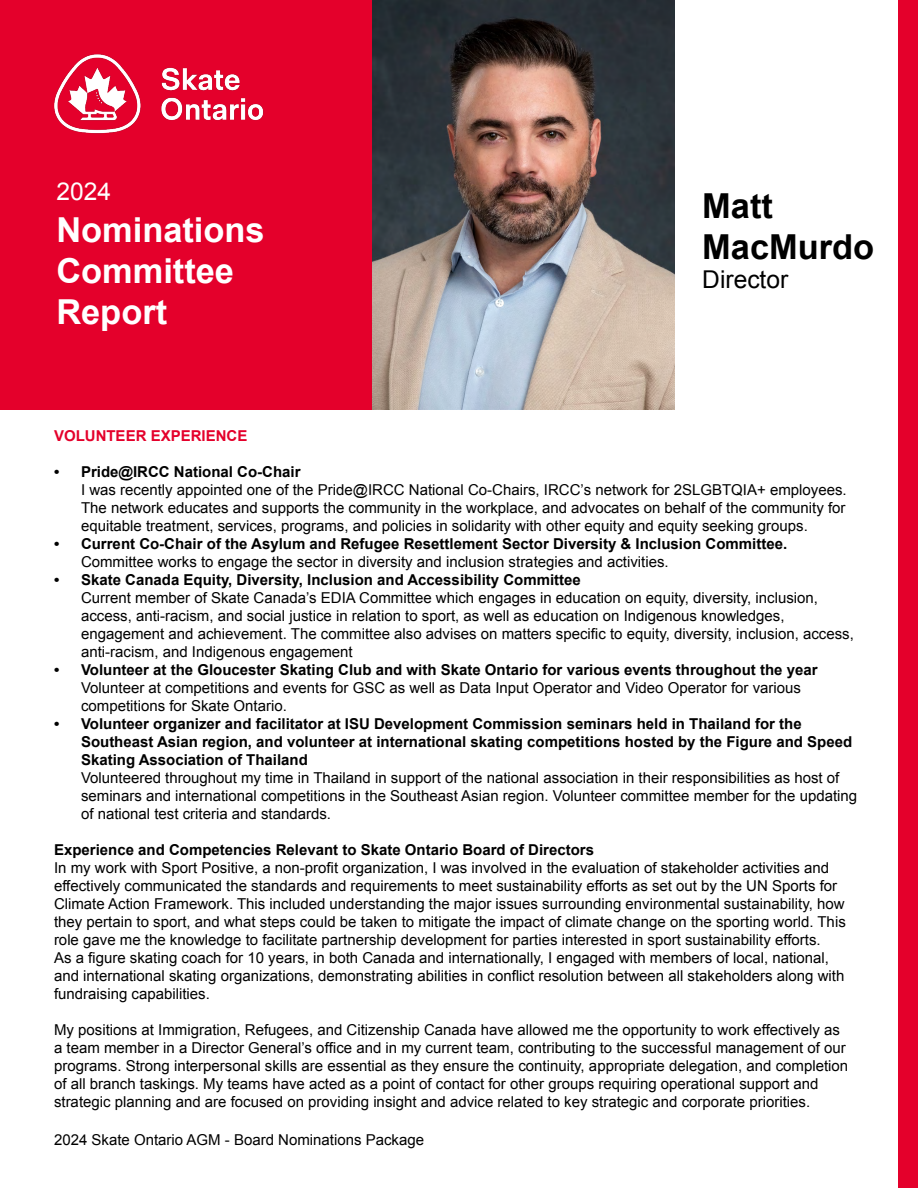
<style>
.page{position:relative;width:918px;height:1188px;background:#fff}
.page>*{position:absolute;margin:0;border:0;box-sizing:border-box;transform-origin:0 0}
.t1{font:700 34.35px "Arial";color:#fff}
.t2{font:700 34.35px "Arial";color:#000}
.t3{font:24.6px "Arial";color:#000}
.t4{font:24.6px "Arial";color:#fff}
.t5{font:15px/18px "Arial";color:#000}
.t6{font:700 15px/18px "Arial";color:#000}
.t7{font:700 15px "Arial";color:#e4002b}
</style>
<div class="page">
<div style="left:899px;top:0;width:19px;height:1188px;background:#e4002b"></div>
<img style="left:371px;top:0;width:304px;height:410px">
<div style="left:0;top:0;width:371px;height:410px;background:#e4002b"></div>
<img style="left:54px;top:54px;width:210px;height:80px">
<p class="t4" style="left:56px;top:176px;width:56px">2024</p>
<p class="t1" style="left:56px;top:207px;width:210px">Nominations</p>
<p class="t1" style="left:56px;top:248px;width:179px">Committee</p>
<p class="t1" style="left:56px;top:290px;width:112px">Report</p>
<p class="t2" style="left:702px;top:183px;width:72px">Matt</p>
<p class="t2" style="left:702px;top:224px;width:174px">MacMurdo</p>
<p class="t3" style="left:702px;top:264px;width:88px">Director</p>
<p class="t7" style="left:54px;top:426px;width:195px">VOLUNTEER EXPERIENCE</p>
<p class="t6" style="left:54px;top:463px;width:248px">• Pride@IRCC National Co-Chair</p>
<p class="t5" style="left:81px;top:481px;width:767px;text-align:justify">I was recently appointed one of the Pride@IRCC National Co-Chairs, IRCC’s network for 2SLGBTQIA+ employees.<br>The network educates and supports the community in the workplace, and advocates on behalf of the community for equitable treatment, services, programs, and policies in solidarity with other equity and equity seeking groups.</p>
<p class="t6" style="left:54px;top:535px;width:735px">• Current Co-Chair of the Asylum and Refugee Resettlement Sector Diversity &amp; Inclusion Committee.</p>
<p class="t5" style="left:81px;top:553px;width:589px">Committee works to engage the sector in diversity and inclusion strategies and activities.</p>
<p class="t6" style="left:54px;top:571px;width:528px">• Skate Canada Equity, Diversity, Inclusion and Accessibility Committee</p>
<p class="t5" style="left:81px;top:589px;width:774px">Current member of Skate Canada’s EDIA Committee which engages in education on equity, diversity, inclusion, access, anti-racism, and social justice in relation to sport, as well as education on Indigenous knowledges, engagement and achievement. The committee also advises on matters specific to equity, diversity, inclusion, access, anti-racism, and Indigenous engagement</p>
<p class="t6" style="left:54px;top:661px;width:765px">• Volunteer at the Gloucester Skating Club and with Skate Ontario for various events throughout the year</p>
<p class="t5" style="left:81px;top:679px;width:722px">Volunteer at competitions and events for GSC as well as Data Input Operator and Video Operator for various competitions for Skate Ontario.</p>
<p class="t6" style="left:81px;top:715px;width:773px;text-indent:-27px">• Volunteer organizer and facilitator at ISU Development Commission seminars held in Thailand for the<br>Southeast Asian region, and volunteer at international skating competitions hosted by the Figure and Speed<br>Skating Association of Thailand</p>
<p class="t5" style="left:81px;top:769px;width:778px">Volunteered throughout my time in Thailand in support of the national association in their responsibilities as host of seminars and international competitions in the Southeast Asian region. Volunteer committee member for the updating of national test criteria and standards.</p>
<p class="t6" style="left:54px;top:841px;width:542px">Experience and Competencies Relevant to Skate Ontario Board of Directors</p>
<p class="t5" style="left:54px;top:859px;width:793px">In my work with Sport Positive, a non-profit organization, I was involved in the evaluation of stakeholder activities and effectively communicated the standards and requirements to meet sustainability efforts as set out by the UN Sports for Climate Action Framework. This included understanding the major issues surrounding environmental sustainability, how they pertain to sport, and what steps could be taken to mitigate the impact of climate change on the sporting world. This role gave me the knowledge to facilitate partnership development for parties interested in sport sustainability efforts.<br>As a figure skating coach for 10 years, in both Canada and internationally, I engaged with members of local, national, and international skating organizations, demonstrating abilities in conflict resolution between all stakeholders along with fundraising capabilities.</p>
<p class="t5" style="left:54px;top:1021px;width:796px">My positions at Immigration, Refugees, and Citizenship Canada have allowed me the opportunity to work effectively as a team member in a Director General’s office and in my current team, contributing to the successful management of our programs. Strong interpersonal skills are essential as they ensure the continuity, appropriate delegation, and completion of all branch taskings. My teams have acted as a point of contact for other groups requiring operational support and strategic planning and are focused on providing insight and advice related to key strategic and corporate priorities.</p>
<p class="t5" style="left:54px;top:1131px;width:372px">2024 Skate Ontario AGM - Board Nominations Package</p>
</div>
